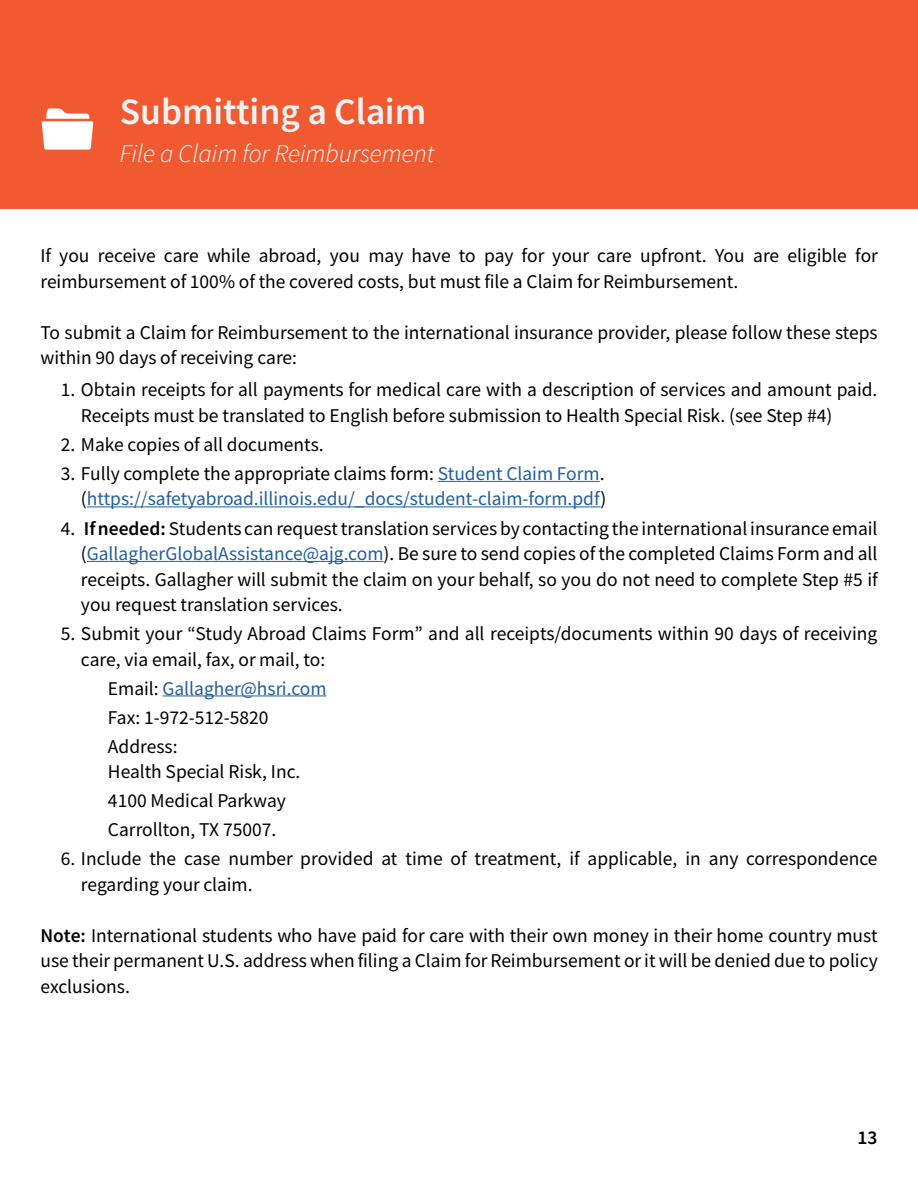
<style>
.page{position:relative;width:918px;height:1188px;background:#fff}
.page>*{position:absolute;margin:0;border:0;box-sizing:border-box;transform-origin:0 0}
.t1{font:37.5px "Source Sans Variable";letter-spacing:.035em;color:#f0f1f1}
.t2{font:italic 25.5px "Source Sans Variable";letter-spacing:.005em;color:#fff}
.t3{font:19.5px/25.5px "Source Sans Variable";letter-spacing:.02em;color:#000}
.t4{font:19.5px/25.5px "Source Sans Variable";letter-spacing:.02em;color:#215e9e;text-align:right}
.s1{color:#000}
.s2{color:#215e9e}
</style>
<div class="page">
<div style="left:0;top:0;width:918px;height:208px;background:#f15a31"></div>
<hr style="left:438px;top:481px;width:162px;height:1px;background:#215e9e">
<hr style="left:87px;top:506px;width:514px;height:1px;background:#215e9e">
<hr style="left:87px;top:561px;width:297px;height:1px;background:#215e9e">
<hr style="left:163px;top:695px;width:163px;height:1px;background:#215e9e">
<svg style="left:42px;top:108px;width:51px;height:42px"></svg>
<h1 class="t1" style="left:120px;top:89px;width:307px">Submitting a Claim</h1>
<h2 class="t2" style="left:120px;top:138px;width:316px">File a Claim for Reimbursement</h2>
<p class="t3" style="left:40px;top:243px;width:838px">If you receive care while abroad, you may have to pay for your care upfront. You are eligible for reimbursement of 100% of the covered costs, but must file a Claim for Reimbursement.</p>
<p class="t3" style="left:40px;top:320px;width:838px">To submit a Claim for Reimbursement to the international insurance provider, please follow these steps within 90 days of receiving care:</p>
<p class="t3" style="left:81px;top:377px;width:797px;text-indent:-20px">1. Obtain receipts for all payments for medical care with a description of services and amount paid.<br>Receipts must be translated to English before submission to Health Special Risk. (see Step #4)</p>
<p class="t3" style="left:61px;top:432px;width:264px">2. Make copies of all documents.</p>
<p class="t4" style="left:61px;top:461px;width:547px"><span class="s1">3. Fully complete the appropriate claims form:</span> Student Claim Form<span class="s1">. (</span>https://safetyabroad.illinois.edu/_docs/student-claim-form.pdf<span class="s1">)</span></p>
<p class="t3" style="left:81px;top:515px;width:798px;text-align:justify;text-indent:-20px">4. If needed: Students can request translation services by contacting the international insurance email (<span class="s2">GallagherGlobalAssistance@ajg.com</span>). Be sure to send copies of the completed Claims Form and all receipts. Gallagher will submit the claim on your behalf, so you do not need to complete Step #5 if you request translation services.</p>
<p class="t3" style="left:81px;top:621px;width:797px;text-indent:-20px">5. Submit your “Study Abroad Claims Form” and all receipts/documents within 90 days of receiving care, via email, fax, or mail, to:</p>
<p class="t3" style="left:108px;top:674px;width:220px;line-height:29px">Email: <span class="s2">Gallagher@hsri.com<br></span>Fax: 1-972-512-5820<br>Address:</p>
<p class="t3" style="left:108px;top:757px;width:193px;line-height:29px">Health Special Risk, Inc.<br>4100 Medical Parkway<br>Carrollton, TX 75007.</p>
<p class="t3" style="left:81px;top:846px;width:798px;text-indent:-20px">6. Include the case number provided at time of treatment, if applicable, in any correspondence regarding your claim.</p>
<p class="t3" style="left:40px;top:923px;width:838px;text-align:justify">Note: International students who have paid for care with their own money in their home country must use their permanent U.S. address when filing a Claim for Reimbursement or it will be denied due to policy exclusions.</p>
<p class="t3" style="left:857px;top:1125px;width:21px">13</p>
</div>
